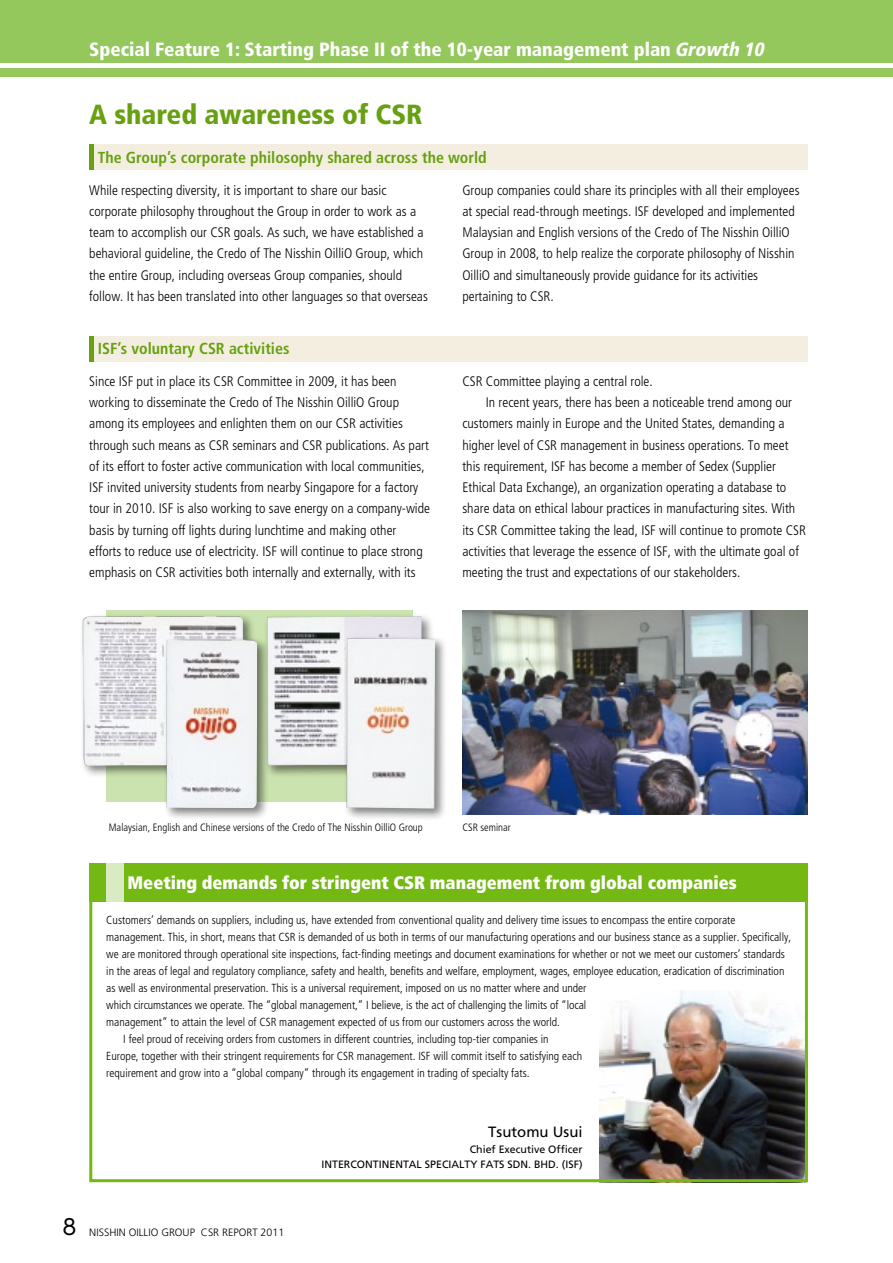
<style>
.page{position:relative;width:893px;height:1263px;background:#fff}
.page>*{position:absolute;margin:0;border:0;box-sizing:border-box;transform-origin:0 0}
.t1{font:900 condensed 27.6px "Frutiger";color:#67a010}
.t2{font:900 condensed 19.2px "Frutiger";color:#fff}
.t3{font:900 condensed 18px "Frutiger";color:#fff}
.t4{font:700 condensed 15.9px "Frutiger";color:#67a010}
.t5{font:14.85px "Frutiger";color:#000}
.t6{font:300 condensed 13.8px/21.3px "Frutiger";color:#000}
.t7{font:300 condensed 11.7px "Frutiger";color:#000}
.t8{font:300 condensed 10.65px "Frutiger";color:#000}
.t9{font:10.65px/14.9px "Frutiger";color:#000;text-align:right}
.t10{font:300 10.65px "Frutiger";color:#000}
.s1{font-style:italic}
.s2{font-family:"UD Shin Go Pro";font-weight:400;font-size:21.3px}
</style>
<div class="page">
<div style="left:0;top:0;width:893px;height:77px;background:#94c75c"></div>
<hr style="left:0;top:64px;width:893px;height:4px;background:#fff">
<div style="left:89px;top:863px;width:719px;height:38px;background:#74b813"></div>
<div style="left:106px;top:610px;width:306px;height:192px;background:#cbe4af"></div>
<div style="left:89px;top:145px;width:719px;height:25px;background:#f4eee1"></div>
<div style="left:89px;top:145px;width:5px;height:25px;background:#67a010"></div>
<div style="left:89px;top:336px;width:719px;height:25px;background:#f4eee1"></div>
<div style="left:89px;top:336px;width:5px;height:25px;background:#67a010"></div>
<img style="left:462px;top:610px;width:346px;height:204px">
<img style="left:600px;top:991px;width:204px;height:187px">
<div style="left:89px;top:863px;width:719px;height:319px;border:3px solid #74b813"></div>
<div style="left:106px;top:863px;width:17px;height:38px;background:#d8ebc3"></div>
<div style="left:263px;top:614px;width:172px;height:163px;background:#000;opacity:.5"></div>
<img style="left:267px;top:616px;width:155px;height:150px">
<div style="left:343px;top:634px;width:104px;height:187px;background:#000;opacity:.5"></div>
<img style="left:347px;top:638px;width:88px;height:170px">
<div style="left:78px;top:612px;width:178px;height:166px;background:#000;opacity:.5"></div>
<img style="left:83px;top:616px;width:161px;height:150px">
<div style="left:162px;top:635px;width:107px;height:185px;background:#000;opacity:.5"></div>
<img style="left:167px;top:639px;width:91px;height:169px">
<h2 class="t2" style="left:89px;top:37px;width:681px">Special Feature 1: Starting Phase II of the 10-year management plan <span class="s1">Growth 10</span></h2>
<h1 class="t1" style="left:89px;top:98px;width:335px">A shared awareness of CSR</h1>
<p class="t4" style="left:98px;top:148px;width:390px">The Group’s corporate philosophy shared across the world</p>
<p class="t6" style="left:89px;top:179px;width:340px">While respecting diversity, it is important to share our basic corporate philosophy throughout the Group in order to work as a team to accomplish our CSR goals. As such, we have established a behavioral guideline, the Credo of The Nisshin OilliO Group, which the entire Group, including overseas Group companies, should follow. It has been translated into other languages so that overseas</p>
<p class="t6" style="left:462px;top:179px;width:339px">Group companies could share its principles with all their employees at special read-through meetings. ISF developed and implemented Malaysian and English versions of the Credo of The Nisshin OilliO Group in 2008, to help realize the corporate philosophy of Nisshin OilliO and simultaneously provide guidance for its activities pertaining to CSR.</p>
<p class="t4" style="left:98px;top:339px;width:193px">ISF’s voluntary CSR activities</p>
<p class="t6" style="left:89px;top:371px;width:342px">Since ISF put in place its CSR Committee in 2009, it has been working to disseminate the Credo of The Nisshin OilliO Group among its employees and enlighten them on our CSR activities through such means as CSR seminars and CSR publications. As part of its effort to foster active communication with local communities, ISF invited university students from nearby Singapore for a factory tour in 2010. ISF is also working to save energy on a company-wide basis by turning off lights during lunchtime and making other efforts to reduce use of electricity. ISF will continue to place strong emphasis on CSR activities both internally and externally, with its</p>
<p class="t6" style="left:462px;top:371px;width:192px">CSR Committee playing a central role.</p>
<p class="t6" style="left:486px;top:392px;width:308px">In recent years, there has been a noticeable trend among our</p>
<p class="t6" style="left:462px;top:413px;width:324px">customers mainly in Europe and the United States, demanding a</p>
<p class="t6" style="left:462px;top:434px;width:328px">higher level of CSR management in business operations. To meet</p>
<p class="t6" style="left:462px;top:456px;width:315px">this requirement, ISF has become a member of Sedex (Supplier</p>
<p class="t6" style="left:462px;top:477px;width:325px">Ethical Data Exchange), an organization operating a database to</p>
<p class="t6" style="left:462px;top:498px;width:334px">share data on ethical labour practices in manufacturing sites. With</p>
<p class="t6" style="left:462px;top:519px;width:345px">its CSR Committee taking the lead, ISF will continue to promote CSR</p>
<p class="t6" style="left:462px;top:541px;width:338px">activities that leverage the essence of ISF, with the ultimate goal of</p>
<p class="t6" style="left:462px;top:562px;width:279px">meeting the trust and expectations of our stakeholders.</p>
<p class="t8" style="left:109px;top:821px;width:316px">Malaysian, English and Chinese versions of the Credo of The Nisshin OilliO Group</p>
<p class="t8" style="left:462px;top:821px;width:50px">CSR seminar</p>
<h3 class="t3" style="left:128px;top:871px;width:611px">Meeting demands for stringent CSR management from global companies</h3>
<p class="t7" style="left:106px;top:913px;width:631px">Customers’ demands on suppliers, including us, have extended from conventional quality and delivery time issues to encompass the entire corporate</p>
<p class="t7" style="left:106px;top:930px;width:686px">management. This, in short, means that CSR is demanded of us both in terms of our manufacturing operations and our business stance as a supplier. Specifically,</p>
<p class="t7" style="left:106px;top:947px;width:680px">we are monitored through operational site inspections, fact-finding meetings and document examinations for whether or not we meet our customers’ standards</p>
<p class="t7" style="left:106px;top:964px;width:680px">in the areas of legal and regulatory compliance, safety and health, benefits and welfare, employment, wages, employee education, eradication of discrimination</p>
<p class="t7" style="left:106px;top:981px;width:482px">as well as environmental preservation. This is a universal requirement, imposed on us no matter where and under</p>
<p class="t7" style="left:106px;top:998px;width:481px">which circumstances we operate. The “global management,” I believe, is the act of challenging the limits of “local</p>
<p class="t7" style="left:106px;top:1015px;width:455px">management” to attain the level of CSR management expected of us from our customers across the world.</p>
<p class="t7" style="left:123px;top:1033px;width:427px">I feel proud of receiving orders from customers in different countries, including top-tier companies in</p>
<p class="t7" style="left:106px;top:1050px;width:477px">Europe, together with their stringent requirements for CSR management. ISF will commit itself to satisfying each</p>
<p class="t7" style="left:106px;top:1067px;width:425px">requirement and grow into a “global company” through its engagement in trading of specialty fats.</p>
<p class="t10" style="left:63px;top:1226px;width:223px"><span class="s2">8</span> NISSHIN OILLIO GROUP CSR REPORT 2011</p>
<p class="t5" style="left:488px;top:1123px;width:96px">Tsutomu Usui</p>
<p class="t9" style="left:321px;top:1142px;width:263px">Chief Executive Officer<br>INTERCONTINENTAL SPECIALTY FATS SDN. BHD. (ISF)</p>
</div>
